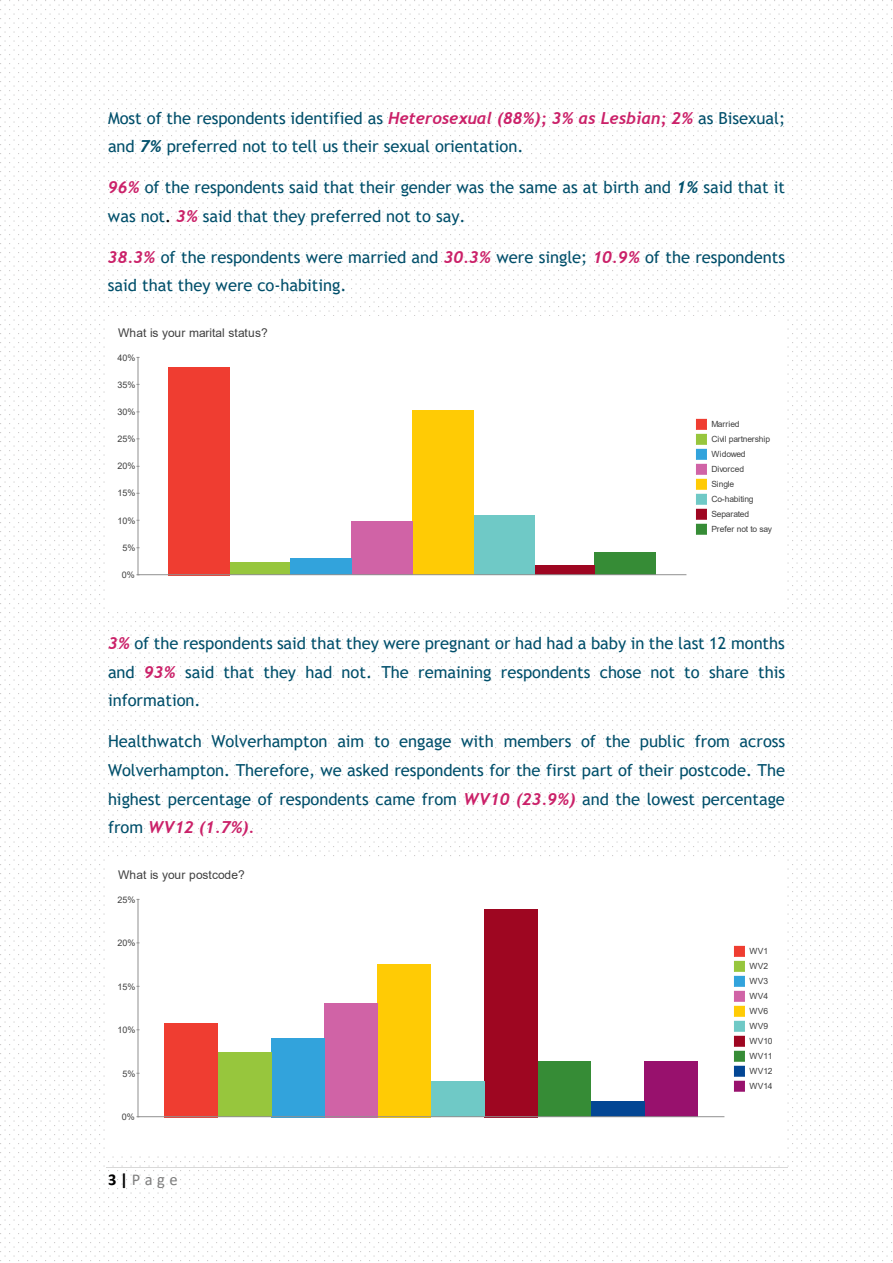
<style>
.page{position:relative;width:893px;height:1263px;background:#fff}
.page>*{position:absolute;margin:0;border:0;box-sizing:border-box;transform-origin:0 0}
.t1{font:16.5px/28.7px "Trebuchet MS";letter-spacing:-.005em;color:#004f6b}
.t2{font:16.5px "Calibri";color:#7f7f7f}
.t3{font:12px "Arial";color:#404040}
.t4{font:9px "Arial";color:#404040}
.t5{font:8.55px/15px "Arial";letter-spacing:-.02em;color:#404040}
.s1{font-family:"Trebuchet";font-weight:700;font-style:italic;color:#cb2169}
.s2{font-family:"Trebuchet";font-weight:700;font-style:italic}
.s3{color:#000}
.s4{font-weight:700;color:#000}
</style>
<div class="page">
<hr style="left:106px;top:1167px;width:681px;height:1px;background:#d9d9d9">
<div style="left:594px;top:553px;width:62px;height:22px;background:#368c36"></div>
<div style="left:534px;top:565px;width:61px;height:10px;background:#9e0621"></div>
<div style="left:473px;top:515px;width:61px;height:60px;background:#6fc9c6"></div>
<div style="left:412px;top:410px;width:61px;height:165px;background:#ffcb05"></div>
<div style="left:351px;top:522px;width:61px;height:53px;background:#d063a6"></div>
<div style="left:290px;top:559px;width:61px;height:16px;background:#32a3dc"></div>
<div style="left:229px;top:562px;width:61px;height:13px;background:#97c63d"></div>
<div style="left:168px;top:367px;width:62px;height:208px;background:#ef3d31"></div>
<hr style="left:138px;top:357px;width:1px;height:218px;background:#909090">
<hr style="left:138px;top:574px;width:548px;height:1px;background:#909090">
<div style="left:696px;top:419px;width:10px;height:10px;background:#ef3d31"></div>
<div style="left:696px;top:434px;width:10px;height:10px;background:#97c63d"></div>
<div style="left:696px;top:449px;width:10px;height:10px;background:#32a3dc"></div>
<div style="left:696px;top:464px;width:10px;height:10px;background:#d063a6"></div>
<div style="left:696px;top:479px;width:10px;height:10px;background:#ffcb05"></div>
<div style="left:696px;top:494px;width:10px;height:10px;background:#6fc9c6"></div>
<div style="left:696px;top:509px;width:10px;height:10px;background:#9e0621"></div>
<div style="left:696px;top:524px;width:10px;height:10px;background:#368c36"></div>
<div style="left:644px;top:1062px;width:54px;height:55px;background:#98116d"></div>
<div style="left:591px;top:1102px;width:53px;height:15px;background:#034694"></div>
<div style="left:537px;top:1062px;width:54px;height:55px;background:#368c36"></div>
<div style="left:484px;top:909px;width:54px;height:208px;background:#9e0621"></div>
<div style="left:431px;top:1082px;width:54px;height:35px;background:#6fc9c6"></div>
<div style="left:377px;top:964px;width:54px;height:153px;background:#ffcb05"></div>
<div style="left:324px;top:1003px;width:54px;height:114px;background:#d063a6"></div>
<div style="left:271px;top:1038px;width:54px;height:79px;background:#32a3dc"></div>
<div style="left:218px;top:1052px;width:53px;height:65px;background:#97c63d"></div>
<div style="left:164px;top:1023px;width:54px;height:94px;background:#ef3d31"></div>
<hr style="left:138px;top:899px;width:1px;height:218px;background:#909090">
<hr style="left:138px;top:1116px;width:586px;height:1px;background:#909090">
<div style="left:734px;top:946px;width:10px;height:10px;background:#ef3d31"></div>
<div style="left:734px;top:961px;width:10px;height:10px;background:#97c63d"></div>
<div style="left:734px;top:976px;width:10px;height:10px;background:#32a3dc"></div>
<div style="left:734px;top:991px;width:10px;height:10px;background:#d063a6"></div>
<div style="left:734px;top:1006px;width:10px;height:10px;background:#ffcb05"></div>
<div style="left:734px;top:1021px;width:10px;height:10px;background:#6fc9c6"></div>
<div style="left:734px;top:1036px;width:10px;height:10px;background:#9e0621"></div>
<div style="left:734px;top:1051px;width:10px;height:10px;background:#368c36"></div>
<div style="left:734px;top:1066px;width:10px;height:10px;background:#034694"></div>
<div style="left:734px;top:1081px;width:10px;height:10px;background:#98116d"></div>
<p class="t1" style="left:108px;top:103px;width:679px">Most of the respondents identified as <span class="s1">Heterosexual (88%); 3% as Lesbian; 2%</span> as Bisexual; and <span class="s2">7%</span> preferred not to tell us their sexual orientation.</p>
<p class="t1" style="left:108px;top:173px;width:679px"><span class="s1">96%</span> of the respondents said that their gender was the same as at birth and <span class="s2">1%</span> said that it was not<span class="s3">.</span> <span class="s1">3%</span> said that they preferred not to say.</p>
<p class="t1" style="left:108px;top:242px;width:679px"><span class="s1">38.3%</span> of the respondents were married and <span class="s1">30.3%</span> were single; <span class="s1">10.9%</span> of the respondents said that they were co-habiting.</p>
<p class="t3" style="left:118px;top:324px;width:151px">What is your marital status?</p>
<p class="t4" style="left:117px;top:352px;width:19px">40%</p>
<p class="t4" style="left:117px;top:378px;width:19px">35%</p>
<p class="t4" style="left:117px;top:405px;width:19px">30%</p>
<p class="t4" style="left:117px;top:433px;width:19px">25%</p>
<p class="t4" style="left:117px;top:460px;width:19px">20%</p>
<p class="t4" style="left:117px;top:487px;width:19px">15%</p>
<p class="t4" style="left:117px;top:514px;width:19px">10%</p>
<p class="t4" style="left:122px;top:541px;width:15px">5%</p>
<p class="t4" style="left:122px;top:568px;width:15px">0%</p>
<p class="t5" style="left:711px;top:416px;width:62px">Married<br>Civil partnership<br>Widowed<br>Divorced<br>Single<br>Co-habiting<br>Separated<br>Prefer not to say</p>
<p class="t1" style="left:108px;top:629px;width:679px;text-align:justify"><span class="s1">3%</span> of the respondents said that they were pregnant or had had a baby in the last 12 months and <span class="s1">93%</span> said that they had not. The remaining respondents chose not to share this information.</p>
<p class="t1" style="left:108px;top:727px;width:679px;text-align:justify">Healthwatch Wolverhampton aim to engage with members of the public from across Wolverhampton. Therefore, we asked respondents for the first part of their postcode. The highest percentage of respondents came from <span class="s1">WV10 (23.9%)</span> and the lowest percentage from <span class="s1">WV12 (1.7%).</span></p>
<p class="t3" style="left:118px;top:866px;width:128px">What is your postcode?</p>
<p class="t4" style="left:117px;top:893px;width:19px">25%</p>
<p class="t4" style="left:117px;top:937px;width:19px">20%</p>
<p class="t4" style="left:117px;top:980px;width:19px">15%</p>
<p class="t4" style="left:117px;top:1024px;width:19px">10%</p>
<p class="t4" style="left:122px;top:1067px;width:15px">5%</p>
<p class="t4" style="left:122px;top:1110px;width:15px">0%</p>
<p class="t2" style="left:108px;top:1168px;width:71px"><span class="s4">3|</span> Page</p>
<p class="t5" style="left:749px;top:943px;width:25px">WV1<br>WV2<br>WV3<br>WV4<br>WV6<br>WV9<br>WV10<br>WV11<br>WV12<br>WV14</p>
</div>
